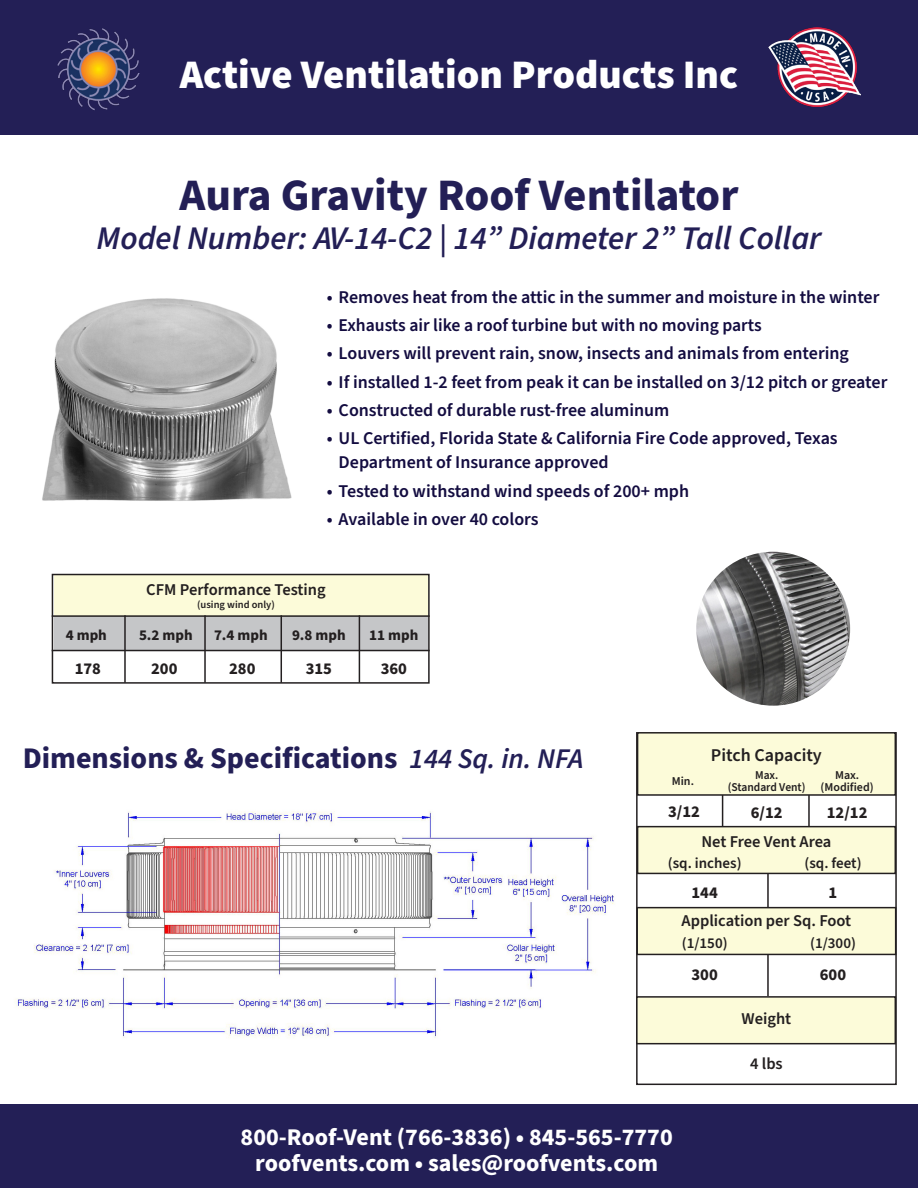
<style>
.page{position:relative;width:918px;height:1188px;background:#fff}
.page>*{position:absolute;margin:0;border:0;box-sizing:border-box;transform-origin:0 0}
.t1{font:700 45px "Source Sans Pro";color:#231f56}
.t2{font:900 40.5px "Source Sans Pro";color:#fff}
.t3{font:italic 600 33px "Source Sans Pro";color:#231f56}
.t4{font:700 30px "Source Sans Pro";color:#231f56}
.t5{font:700 24px "Source Sans Pro";color:#fff}
.t6{font:600 18px/24px "Source Sans Pro";color:#130c40}
.t7{font:600 18px "Source Sans Pro";color:#231f20}
.t8{font:600 16.5px "Source Sans Pro";color:#231f20}
.t9{font:700 16.5px "Source Sans Pro";color:#231f20}
.t10{font:600 15px "Source Sans Pro";color:#231f20}
.t11{font:700 15px "Source Sans Pro";color:#231f20}
.t12{font:600 12px/12px "Source Sans Pro";color:#231f20;text-align:center}
.t13{font:600 12px/12px "Source Sans Pro";color:#231f20;text-align:center;scale:.96 1}
.t14{font:600 10.5px "Source Sans Pro";color:#231f20}
.s1{font-weight:600;font-style:italic;font-size:28.5px}
</style>
<div class="page">
<div style="left:0;top:1px;width:918px;height:134px;background:#231f56"></div>
<img style="left:57px;top:28px;width:83px;height:83px">
<img style="left:769px;top:28px;width:92px;height:79px">
<div style="left:0;top:1105px;width:918px;height:83px;background:#231f56"></div>
<img style="left:15px;top:811px;width:600px;height:227px">
<img style="left:42px;top:298px;width:250px;height:203px">
<img style="left:696px;top:552px;width:154px;height:154px;border-radius:77px">
<div style="left:54px;top:575px;width:374px;height:41px;background:#fcfbd9"></div>
<div style="left:54px;top:616px;width:374px;height:34px;background:#c5c6c8"></div>
<hr style="left:52px;top:615px;width:378px;height:2px;background:#231f20">
<hr style="left:52px;top:650px;width:378px;height:1px;background:#231f20">
<hr style="left:124px;top:615px;width:2px;height:68px;background:#231f20">
<hr style="left:204px;top:615px;width:2px;height:68px;background:#231f20">
<hr style="left:281px;top:615px;width:1px;height:68px;background:#231f20">
<hr style="left:359px;top:615px;width:1px;height:68px;background:#231f20">
<div style="left:52px;top:574px;width:378px;height:110px;border:2px solid #231f20"></div>
<div style="left:636px;top:732px;width:261px;height:353px;border:2px solid #231f20"></div>
<hr style="left:767px;top:829px;width:2px;height:167px;background:#231f20">
<hr style="left:722px;top:791px;width:1px;height:48px;background:#231f20">
<hr style="left:808px;top:790px;width:2px;height:48px;background:#231f20">
<div style="left:638px;top:733px;width:257px;height:62px;background:#fcfbd9"></div>
<div style="left:637px;top:732px;width:259px;height:64px;border:2px solid #231f20"></div>
<div style="left:638px;top:827px;width:257px;height:46px;background:#fcfbd9"></div>
<div style="left:637px;top:826px;width:259px;height:48px;border:2px solid #231f20"></div>
<div style="left:637px;top:908px;width:259px;height:46px;background:#fcfbd9"></div>
<div style="left:636px;top:907px;width:260px;height:48px;border:2px solid #231f20"></div>
<div style="left:637px;top:997px;width:258px;height:47px;background:#fcfbd9"></div>
<div style="left:636px;top:996px;width:260px;height:48px;border:2px solid #231f20"></div>
<p class="t2" style="left:180px;top:46px;width:560px">Active Ventilation Products Inc</p>
<p class="t1" style="left:179px;top:164px;width:561px">Aura Gravity Roof Ventilator</p>
<p class="t3" style="left:97px;top:216px;width:726px">Model Number: AV-14-C2 | 14” Diameter 2” Tall Collar</p>
<p class="t6" style="left:327px;top:285px;width:554px">• Removes heat from the attic in the summer and moisture in the winter</p>
<p class="t6" style="left:327px;top:314px;width:436px">• Exhausts air like a roof turbine but with no moving parts</p>
<p class="t6" style="left:327px;top:342px;width:524px">• Louvers will prevent rain, snow, insects and animals from entering</p>
<p class="t6" style="left:327px;top:370px;width:562px">• If installed 1-2 feet from peak it can be installed on 3/12 pitch or greater</p>
<p class="t6" style="left:327px;top:399px;width:344px">• Constructed of durable rust-free aluminum</p>
<p class="t6" style="left:339px;top:427px;width:501px;text-indent:-12px">• UL Certified, Florida State &amp; California Fire Code approved, Texas<br>Department of Insurance approved</p>
<p class="t6" style="left:327px;top:479px;width:364px">• Tested to withstand wind speeds of 200+ mph</p>
<p class="t6" style="left:327px;top:508px;width:213px">• Available in over 40 colors</p>
<p class="t8" style="left:146px;top:578px;width:181px">CFM Performance Testing</p>
<p class="t14" style="left:197px;top:598px;width:79px">(using wind only)</p>
<p class="t11" style="left:66px;top:625px;width:43px">4 mph</p>
<p class="t11" style="left:139px;top:625px;width:55px">5.2 mph</p>
<p class="t11" style="left:214px;top:625px;width:55px">7.4 mph</p>
<p class="t11" style="left:292px;top:625px;width:55px">9.8 mph</p>
<p class="t11" style="left:369px;top:625px;width:51px">11 mph</p>
<p class="t9" style="left:75px;top:657px;width:28px">178</p>
<p class="t9" style="left:151px;top:657px;width:28px">200</p>
<p class="t9" style="left:229px;top:657px;width:28px">280</p>
<p class="t9" style="left:306px;top:657px;width:28px">315</p>
<p class="t9" style="left:381px;top:657px;width:28px">360</p>
<p class="t4" style="left:23px;top:738px;width:562px">Dimensions &amp; Specifications <span class="s1">144 Sq. in. NFA</span></p>
<p class="t7" style="left:711px;top:743px;width:112px">Pitch Capacity</p>
<p class="t12" style="left:672px;top:775px;width:24px">Min.</p>
<p class="t13" style="left:728px;top:769px;width:83px">Max.<br>(Standard Vent)</p>
<p class="t9" style="left:668px;top:801px;width:33px">3/12</p>
<p class="t9" style="left:751px;top:802px;width:33px">6/12</p>
<p class="t12" style="left:821px;top:769px;width:55px">Max. (Modified)</p>
<p class="t9" style="left:827px;top:801px;width:42px">12/12</p>
<p class="t8" style="left:701px;top:831px;width:132px">Net Free Vent Area</p>
<p class="t10" style="left:668px;top:853px;width:75px">(sq. inches)</p>
<p class="t9" style="left:692px;top:882px;width:28px">144</p>
<p class="t10" style="left:805px;top:853px;width:59px">(sq. feet)</p>
<p class="t9" style="left:829px;top:882px;width:10px">1</p>
<p class="t8" style="left:682px;top:910px;width:171px">Application per Sq. Foot</p>
<p class="t10" style="left:682px;top:933px;width:47px">(1/150)</p>
<p class="t9" style="left:692px;top:964px;width:28px">300</p>
<p class="t8" style="left:742px;top:1008px;width:51px">Weight</p>
<p class="t8" style="left:750px;top:1053px;width:34px">4 lbs</p>
<p class="t10" style="left:810px;top:933px;width:47px">(1/300)</p>
<p class="t9" style="left:820px;top:964px;width:28px">600</p>
<p class="t5" style="left:241px;top:1121px;width:434px">800-Roof-Vent (766-3836) • 845-565-7770</p>
<p class="t5" style="left:255px;top:1146px;width:404px">roofvents.com • sales@roofvents.com</p>
</div>
